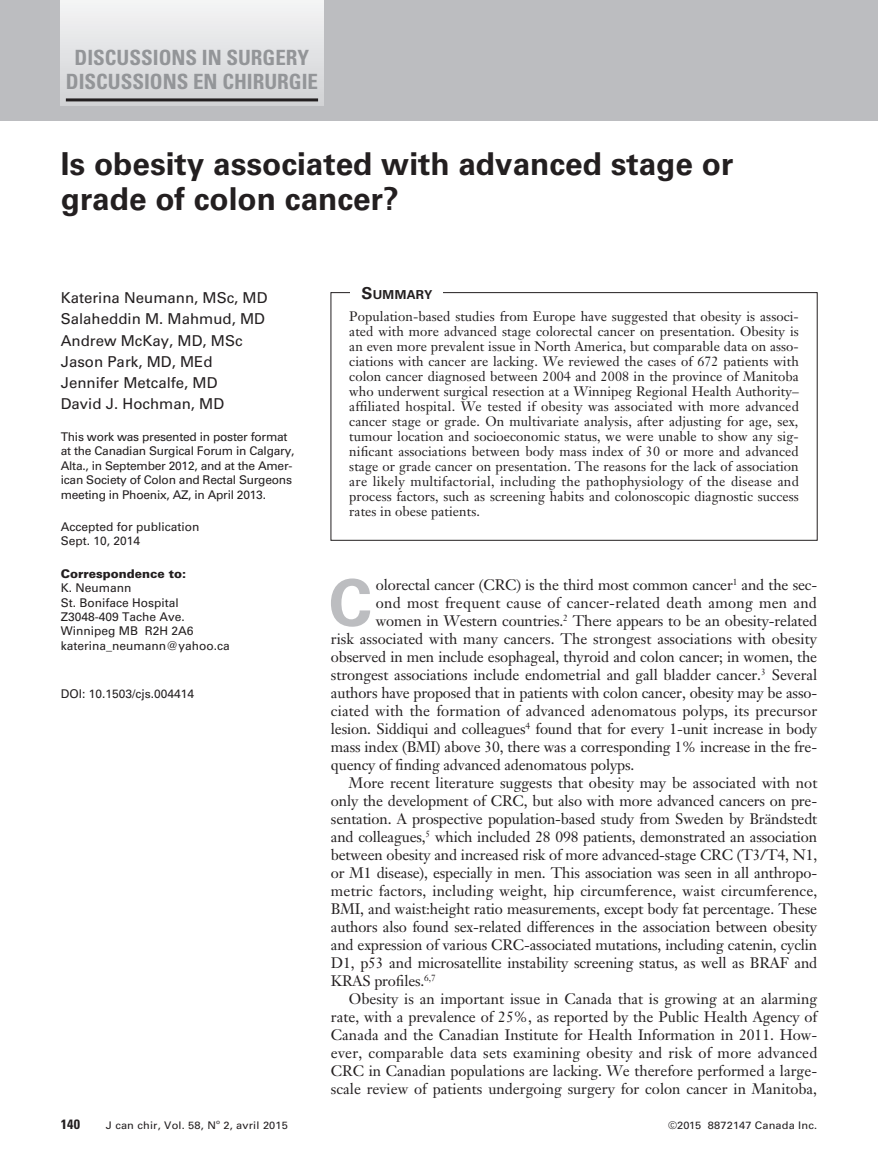
<style>
.page{position:relative;width:878px;height:1175px;background:#fff}
.page>*{position:absolute;margin:0;border:0;box-sizing:border-box;transform-origin:0 0}
.DC{font:700 64.8px "Univers LT Std";color:#bcbdc0}
.T21{font:700 31.5px/34.5px "Univers LT Std";color:#231f20}
.t1{font:700 condensed 21px/24px "Univers LT Std";color:#939598;text-align:center}
.DC-2{font:15px/18px "Janson Text LT Std";letter-spacing:-.01em;color:#231f20;text-align:justify}
.N-10{font:15px/21px "Univers LT Std";color:#231f20}
.DC-3{font:15px "Janson Text LT Std";letter-spacing:.01em;color:#231f20}
.DC-4{font:15px "Janson Text LT Std";letter-spacing:.015em;color:#231f20}
.ABS{font:13.5px/15px "Janson Text LT Std";letter-spacing:.005em;color:#231f20;text-align:justify}
.t2{font:700 condensed 13.5px "Univers LT Std";color:#231f20;scale:1.05 1}
.t3{font:700 12.3px "Univers LT Std";letter-spacing:.025em;color:#231f20}
.MSI{font:12px/14.4px "Univers LT Std";letter-spacing:-.02em;color:#231f20}
.MSI-2{font:12px/14.4px "Univers LT Std";color:#231f20}
.t4{font:10.5px "Univers LT Std";letter-spacing:.015em;color:#231f20;scale:1.05 1}
.t5{font:6.3px "Univers LT Std";color:#231f20;scale:1.05 1}
.s1{font-weight:900}
.s2{font-size:16.5px}
</style>
<div class="page">
<div style="left:0;top:0;width:877px;height:120px;background:#bcbdc0"></div>
<div style="left:61px;top:0;width:262px;height:106px;background:linear-gradient(to bottom,#f4f5f6,#d0d1d4)"></div>
<hr style="left:66px;top:98px;width:252px;height:3px;background:#231f20">
<h3 class="t1" style="left:66px;top:46px;width:254px">DISCUSSIONS IN SURGERY<br>DISCUSSIONS EN CHIRURGIE</h3>
<p class="T21" style="left:61px;top:147px;width:674px">Is obesity associated with advanced stage or grade of colon cancer?</p>
<p class="N-10" style="left:61px;top:288px;width:208px">Katerina Neumann, MSc, MD<br>Salaheddin M. Mahmud, MD<br>Andrew McKay, MD, MSc<br>Jason Park, MD, MEd<br>Jennifer Metcalfe, MD<br>David J. Hochman, MD</p>
<p class="MSI" style="left:61px;top:429px;width:235px">This work was presented in poster format at the Canadian Surgical Forum in Calgary, Alta., in September 2012, and at the Amer&shy;ican Society of Colon and Rectal Surgeons meeting in Phoenix, AZ, in April 2013.</p>
<p class="MSI-2" style="left:61px;top:519px;width:140px">Accepted for publication<br>Sept. 10, 2014</p>
<p class="MSI-2" style="left:61px;top:566px;width:170px"><span class="s1">Correspondence to:<br></span>K. Neumann<br>St. Boniface Hospital<br>Z3048-409 Tache Ave.<br>Winnipeg MB R2H 2A6 katerina_neumann@yahoo.ca</p>
<p class="MSI-2" style="left:61px;top:686px;width:135px">DOI: 10.1503/cjs.004414</p>
<p class="t3" style="left:361px;top:287px;width:72px"><span class="s2">S</span>UMMARY</p>
<p class="ABS" style="left:349px;top:309px;width:451px">Population-based studies from Europe have suggested that obesity is associ&shy;ated with more advanced stage colorectal cancer on presentation. Obesity is an even more prevalent issue in North America, but comparable data on asso&shy;ciations with cancer are lacking. We reviewed the cases of 672 patients with colon cancer diagnosed between 2004 and 2008 in the province of Manitoba who underwent surgical resection at a Winnipeg Regional Health Authority– affiliated hospital. We tested if obesity was associated with more advanced cancer stage or grade. On multivariate analysis, after adjusting for age, sex, tumour location and socioeconomic status, we were unable to show any sig&shy;nificant associations between body mass index of 30 or more and advanced stage or grade cancer on presentation. The reasons for the lack of association are likely multifactorial, including the pathophysiology of the disease and process factors, such as screening habits and colonoscopic diagnostic success rates in obese patients.</p>
<p class="DC" style="left:329px;top:565px;width:45px">C</p>
<p class="DC-2" style="left:376px;top:575px;width:443px">olorectal cancer (CRC) is the third most common cancer<sup>1</sup> and the sec-</p>
<p class="DC-4" style="left:376px;top:593px;width:442px">ond most frequent cause of cancer-related death among men and</p>
<p class="DC-2" style="left:376px;top:611px;width:443px">women in Western countries.<sup>2</sup> There appears to be an obesity-related</p>
<p class="DC-2" style="left:331px;top:629px;width:487px">risk associated with many cancers. The strongest associations with obesity</p>
<p class="DC-2" style="left:331px;top:647px;width:488px">observed in men include esophageal, thyroid and colon cancer; in women, the</p>
<p class="DC-2" style="left:331px;top:665px;width:487px">strongest associations include endometrial and gall bladder cancer.<sup>3</sup> Several</p>
<p class="DC-2" style="left:331px;top:683px;width:487px">authors have proposed that in patients with colon cancer, obesity may be asso-</p>
<p class="DC-3" style="left:331px;top:701px;width:488px">ciated with the formation of advanced adenomatous polyps, its precursor</p>
<p class="DC-2" style="left:331px;top:719px;width:488px">lesion. Siddiqui and colleagues<sup>4</sup> found that for every 1-unit increase in body</p>
<p class="DC-2" style="left:331px;top:737px;width:487px">mass index (BMI) above 30, there was a corresponding 1% increase in the fre-</p>
<p class="DC-2" style="left:331px;top:755px;width:305px">quency of finding advanced adenomatous polyps.</p>
<p class="DC-2" style="left:331px;top:773px;width:488px;text-indent:18px">More recent literature suggests that obesity may be associated with not only the development of CRC, but also with more advanced cancers on pre&shy;sentation. A prospective population-based study from Sweden by Brändstedt and colleagues,<sup>5</sup> which included 28 098 patients, demonstrated an association between obesity and increased risk of more advanced-stage CRC (T3/T4, N1, or M1 disease), especially in men. This association was seen in all anthropo&shy;metric factors, including weight, hip circumference, waist circumference, BMI, and waist:height ratio measurements, except body fat percentage. These authors also found sex-related differences in the association between obesity and expression of various CRC-associated mutations, including catenin, cyclin D1, p53 and microsatellite instability screening status, as well as BRAF and KRAS profiles.<sup>6,7</sup></p>
<p class="DC-2" style="left:331px;top:989px;width:488px;text-indent:18px">Obesity is an important issue in Canada that is growing at an alarming rate, with a prevalence of 25%, as reported by the Public Health Agency of Canada and the Canadian Institute for Health Information in 2011. How&shy;ever, comparable data sets examining obesity and risk of more advanced CRC in Canadian populations are lacking. We therefore performed a large&shy;scale review of patients undergoing surgery for colon cancer in Manitoba,</p>
<p class="t2" style="left:61px;top:1116px;width:20px">140</p>
<p class="t4" style="left:106px;top:1119px;width:106px">J can chir, Vol. 58, N</p>
<p class="t5" style="left:216px;top:1117px;width:5px">o</p>
<p class="t4" style="left:223px;top:1119px;width:63px">2, avril 2015</p>
<p class="t4" style="left:668px;top:1119px;width:143px">©2015 8872147 Canada Inc.</p>
</div>
